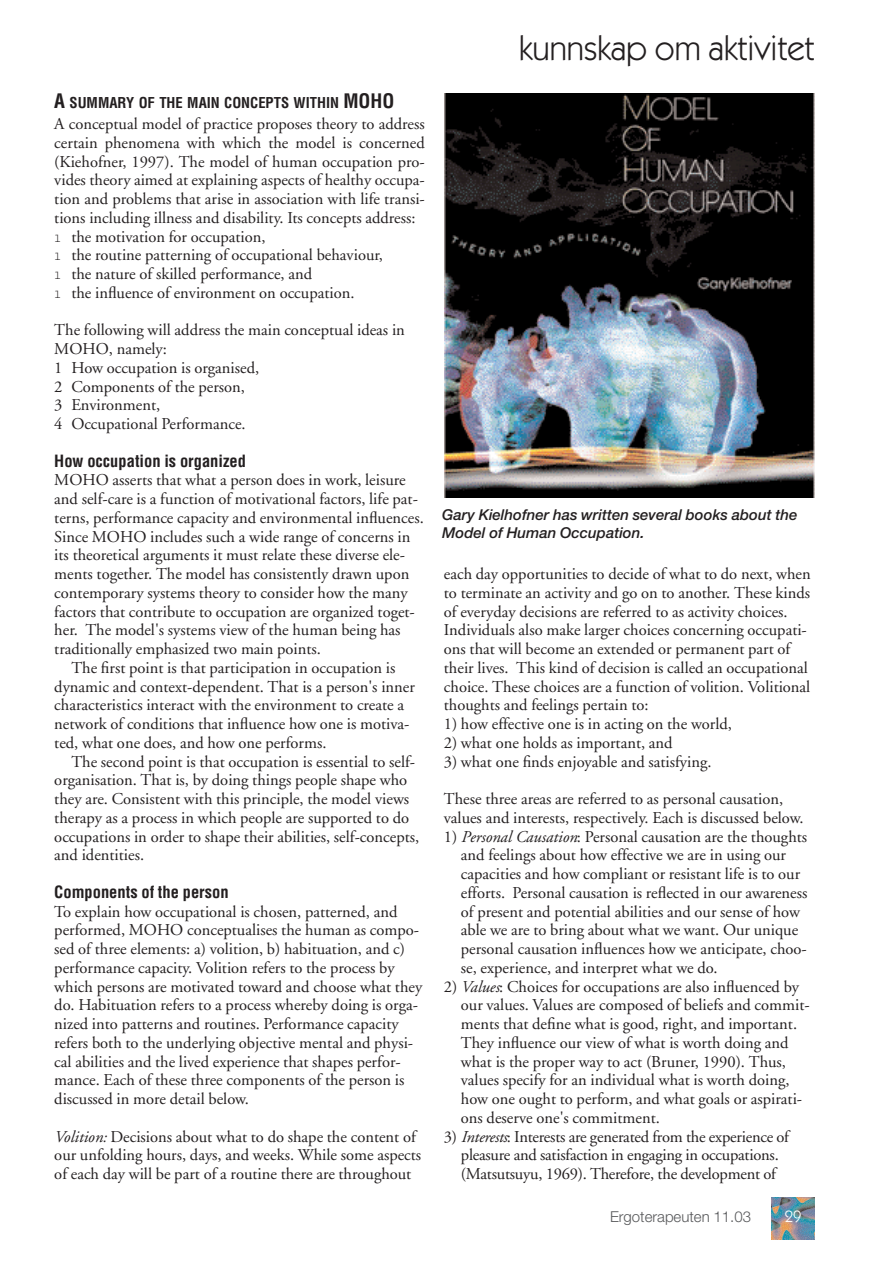
<style>
.page{position:relative;width:893px;height:1263px;background:#fff}
.page>*{position:absolute;margin:0;border:0;box-sizing:border-box;transform-origin:0 0}
.t1{font:34.5px "Itc Kabel";color:#231f20}
.t2{font:16.5px/18.8px "Adobe Garamond";color:#231f20}
.t3{font:700 condensed 16.5px "Helvetica";color:#231f20}
.t4{font:16.5px "Itc Kabel";color:#fff}
.t5{font:italic 500 15px/18px "Helvetica Neue";color:#231f20}
.t6{font:300 15px "Helvetica Neue";color:#57585a}
.t7{font:700 condensed 14.7px "Helvetica";color:#231f20}
.s1{font-size:19.5px}
.s2{font-family:"Courier";font-size:12px}
.s3{font-style:italic}
</style>
<div class="page">
<img style="left:772px;top:1197px;width:42px;height:42px">
<img style="left:445px;top:93px;width:369px;height:405px">
<p class="t7" style="left:54px;top:97px;width:342px"><span class="s1">A</span> SUMMARY OF THE MAIN CONCEPTS WITHIN <span class="s1">MOHO</span></p>
<p class="t2" style="left:54px;top:116px;width:372px">A conceptual model of practice proposes theory to address certain phenomena with which the model is concerned (Kiehofner, 1997). The model of human occupation pro&shy;vides theory aimed at explaining aspects of healthy occupa&shy;tion and problems that arise in association with life transi&shy;tions including illness and disability. Its concepts address: <span class="s2">l</span> the motivation for occupation,<br><span class="s2">l</span> the routine patterning of occupational behaviour,<br><span class="s2">l</span> the nature of skilled performance, and<br><span class="s2">l</span> the influence of environment on occupation.</p>
<p class="t2" style="left:54px;top:322px;width:352px">The following will address the main conceptual ideas in<br>MOHO, namely:<br>1 How occupation is organised,<br>2 Components of the person,<br>3 Environment,<br>4 Occupational Performance.</p>
<p class="t3" style="left:54px;top:454px;width:193px">How occupation is organized</p>
<p class="t2" style="left:54px;top:472px;width:353px">MOHO asserts that what a person does in work, leisure</p>
<p class="t2" style="left:54px;top:491px;width:365px">and self-care is a function of motivational factors, life pat-</p>
<p class="t2" style="left:54px;top:510px;width:371px">terns, performance capacity and environmental influences.</p>
<p class="t2" style="left:54px;top:528px;width:358px">Since MOHO includes such a wide range of concerns in</p>
<p class="t2" style="left:54px;top:547px;width:352px">its theoretical arguments it must relate these diverse ele-</p>
<p class="t2" style="left:54px;top:566px;width:356px">ments together. The model has consistently drawn upon</p>
<p class="t2" style="left:54px;top:585px;width:355px">contemporary systems theory to consider how the many</p>
<p class="t2" style="left:54px;top:603px;width:362px">factors that contribute to occupation are organized toget-</p>
<p class="t2" style="left:54px;top:622px;width:348px">her. The model's systems view of the human being has</p>
<p class="t2" style="left:54px;top:641px;width:268px">traditionally emphasized two main points.</p>
<p class="t2" style="left:71px;top:660px;width:326px">The first point is that participation in occupation is</p>
<p class="t2" style="left:54px;top:678px;width:362px">dynamic and context-dependent. That is a person's inner</p>
<p class="t2" style="left:54px;top:697px;width:351px">characteristics interact with the environment to create a</p>
<p class="t2" style="left:54px;top:716px;width:357px">network of conditions that influence how one is motiva-</p>
<p class="t2" style="left:54px;top:735px;width:274px">ted, what one does, and how one performs.</p>
<p class="t2" style="left:71px;top:753px;width:345px">The second point is that occupation is essential to self-</p>
<p class="t2" style="left:54px;top:772px;width:354px">organisation. That is, by doing things people shape who</p>
<p class="t2" style="left:54px;top:791px;width:356px">they are. Consistent with this principle, the model views</p>
<p class="t2" style="left:54px;top:810px;width:356px">therapy as a process in which people are supported to do</p>
<p class="t2" style="left:54px;top:828px;width:366px">occupations in order to shape their abilities, self-concepts,</p>
<p class="t2" style="left:54px;top:847px;width:91px">and identities.</p>
<p class="t3" style="left:54px;top:885px;width:176px">Components of the person</p>
<p class="t2" style="left:54px;top:903px;width:369px">To explain how occupational is chosen, patterned, and performed, MOHO conceptualises the human as compo&shy;sed of three elements: a) volition, b) habituation, and c) performance capacity. Volition refers to the process by which persons are motivated toward and choose what they do. Habituation refers to a process whereby doing is orga&shy;nized into patterns and routines. Performance capacity refers both to the underlying objective mental and physi&shy;cal abilities and the lived experience that shapes perfor&shy;mance. Each of these three components of the person is discussed in more detail below.</p>
<p class="t2" style="left:54px;top:1128px;width:368px"><span class="s3">Volition:</span> Decisions about what to do shape the content of our unfolding hours, days, and weeks. While some aspects of each day will be part of a routine there are throughout</p>
<h1 class="t1" style="left:519px;top:35px;width:297px">kunnskap om aktivitet</h1>
<p class="t5" style="left:442px;top:507px;width:357px">Gary Kielhofner has written several books about the<br>Model of Human Occupation.</p>
<p class="t2" style="left:444px;top:566px;width:368px">each day opportunities to decide of what to do next, when to terminate an activity and go on to another. These kinds of everyday decisions are referred to as activity choices.<br>Individuals also make larger choices concerning occupati&shy;ons that will become an extended or permanent part of their lives. This kind of decision is called an occupational choice. These choices are a function of volition. Volitional thoughts and feelings pertain to:</p>
<p class="t2" style="left:444px;top:716px;width:290px">1) how effective one is in acting on the world,</p>
<p class="t2" style="left:444px;top:735px;width:230px">2) what one holds as important, and</p>
<p class="t2" style="left:444px;top:753px;width:269px">3) what one finds enjoyable and satisfying.</p>
<p class="t2" style="left:444px;top:791px;width:361px">These three areas are referred to as personal causation, values and interests, respectively. Each is discussed below.</p>
<p class="t2" style="left:461px;top:828px;width:348px;text-indent:-17px">1) <span class="s3">Personal Causation</span>: Personal causation are the thoughts and feelings about how effective we are in using our capacities and how compliant or resistant life is to our efforts. Personal causation is reflected in our awareness of present and potential abilities and our sense of how able we are to bring about what we want. Our unique personal causation influences how we anticipate, choo&shy;se, experience, and interpret what we do.</p>
<p class="t2" style="left:461px;top:978px;width:350px;text-indent:-17px">2) <span class="s3">Values</span>: Choices for occupations are also influenced by our values. Values are composed of beliefs and commit&shy;ments that define what is good, right, and important.<br>They influence our view of what is worth doing and what is the proper way to act (Bruner, 1990). Thus, values specify for an individual what is worth doing, how one ought to perform, and what goals or aspirati&shy;ons deserve one's commitment.</p>
<p class="t2" style="left:444px;top:1128px;width:347px;text-align:center">3) <span class="s3">Interests</span>: Interests are generated from the experience of pleasure and satisfaction in engaging in occupations. (Matsutsuyu, 1969). Therefore, the development of</p>
<p class="t6" style="left:610px;top:1211px;width:143px">Ergoterapeuten 11.03</p>
<p class="t4" style="left:785px;top:1211px;width:18px">29</p>
</div>
